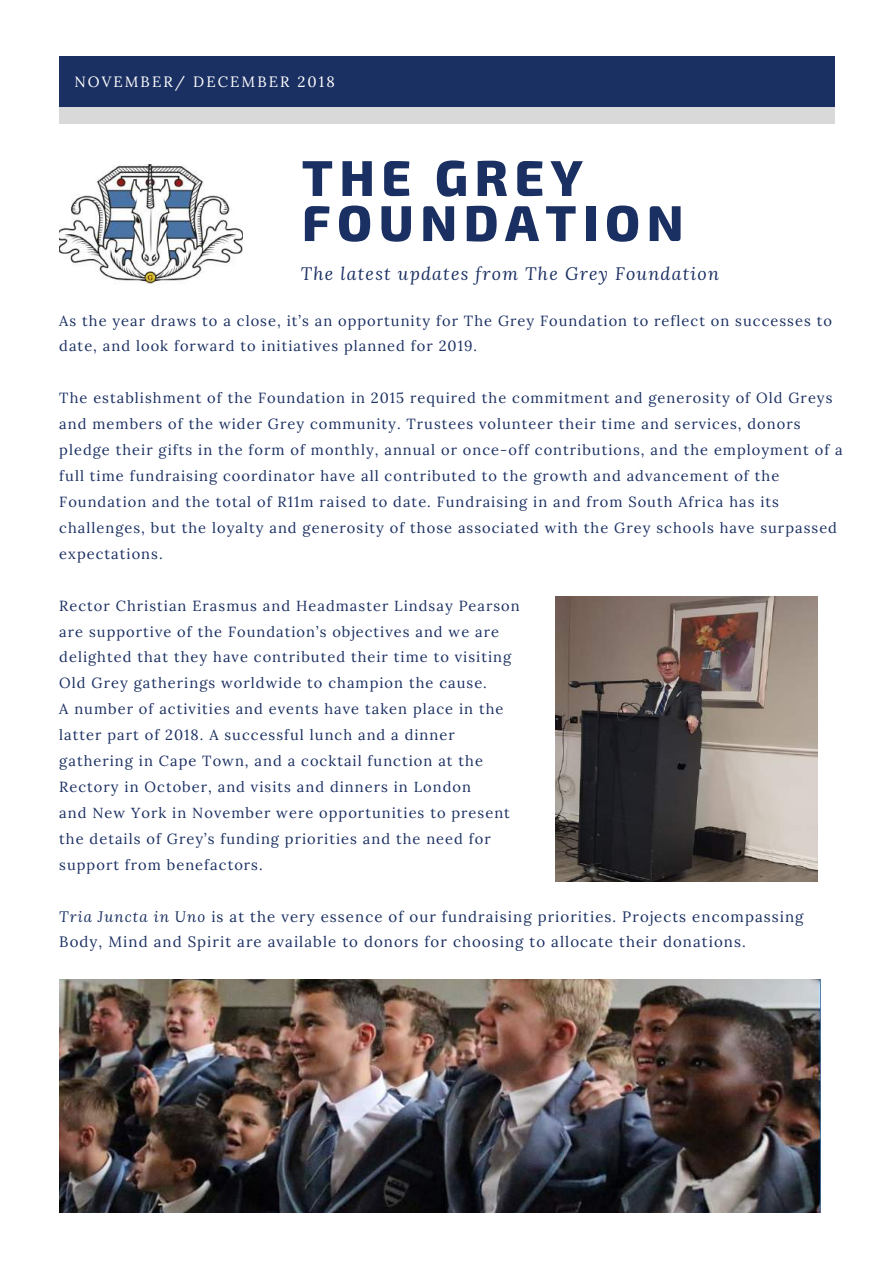
<style>
.page{position:relative;width:894px;height:1264px;background:#fff}
.page>*{position:absolute;margin:0;border:0;box-sizing:border-box;transform-origin:0 0}
.t1{font:800 50.4px/45px "Exo 2";letter-spacing:.13em;color:#1b3062}
.t2{font:italic 17.85px "Lora";letter-spacing:.07em;color:#1b3062}
.t3{font:15px/26px "Lora";letter-spacing:.07em;color:#1b3062}
.t4{font:14.85px "Lora";letter-spacing:.14em;color:#fff}
.t5{font:14.7px/26px "Lora";letter-spacing:.07em;color:#1b3062}
.s1{font-style:italic}
</style>
<div class="page">
<div style="left:59px;top:56px;width:775px;height:53px;background:#1b3062"></div>
<img style="left:555px;top:596px;width:262px;height:285px">
<div style="left:59px;top:107px;width:775px;height:16px;background:#d9d9d9"></div>
<img style="left:60px;top:164px;width:182px;height:121px">
<img style="left:60px;top:979px;width:760px;height:233px">
<p class="t4" style="left:74px;top:72px;width:262px">NOVEMBER/ DECEMBER 2018</p>
<h1 class="t1" style="left:302px;top:152px;width:383px">THE GREY<br>FOUNDATION</h1>
<p class="t2" style="left:301px;top:261px;width:419px">The latest updates from The Grey Foundation</p>
<p class="t5" style="left:59px;top:307px;width:774px">As the year draws to a close, it’s an opportunity for The Grey Foundation to reflect on successes to date, and look forward to initiatives planned for 2019.</p>
<p class="t5" style="left:59px;top:385px;width:784px">The establishment of the Foundation in 2015 required the commitment and generosity of Old Greys and members of the wider Grey community. Trustees volunteer their time and services, donors pledge their gifts in the form of monthly, annual or once-off contributions, and the employment of a full time fundraising coordinator have all contributed to the growth and advancement of the Foundation and the total of R11m raised to date. Fundraising in and from South Africa has its challenges, but the loyalty and generosity of those associated with the Grey schools have surpassed expectations.</p>
<p class="t5" style="left:59px;top:592px;width:462px">Rector Christian Erasmus and Headmaster Lindsay Pearson are supportive of the Foundation’s objectives and we are delighted that they have contributed their time to visiting Old Grey gatherings worldwide to champion the cause.<br>A number of activities and events have taken place in the latter part of 2018. A successful lunch and a dinner gathering in Cape Town, and a cocktail function at the Rectory in October, and visits and dinners in London<br>and New York in November were opportunities to present the details of Grey’s funding priorities and the need for support from benefactors.</p>
<p class="t3" style="left:59px;top:903px;width:745px"><span class="s1">Tria Juncta in Uno</span> is at the very essence of our fundraising priorities. Projects encompassing<br>Body, Mind and Spirit are available to donors for choosing to allocate their donations.</p>
</div>
